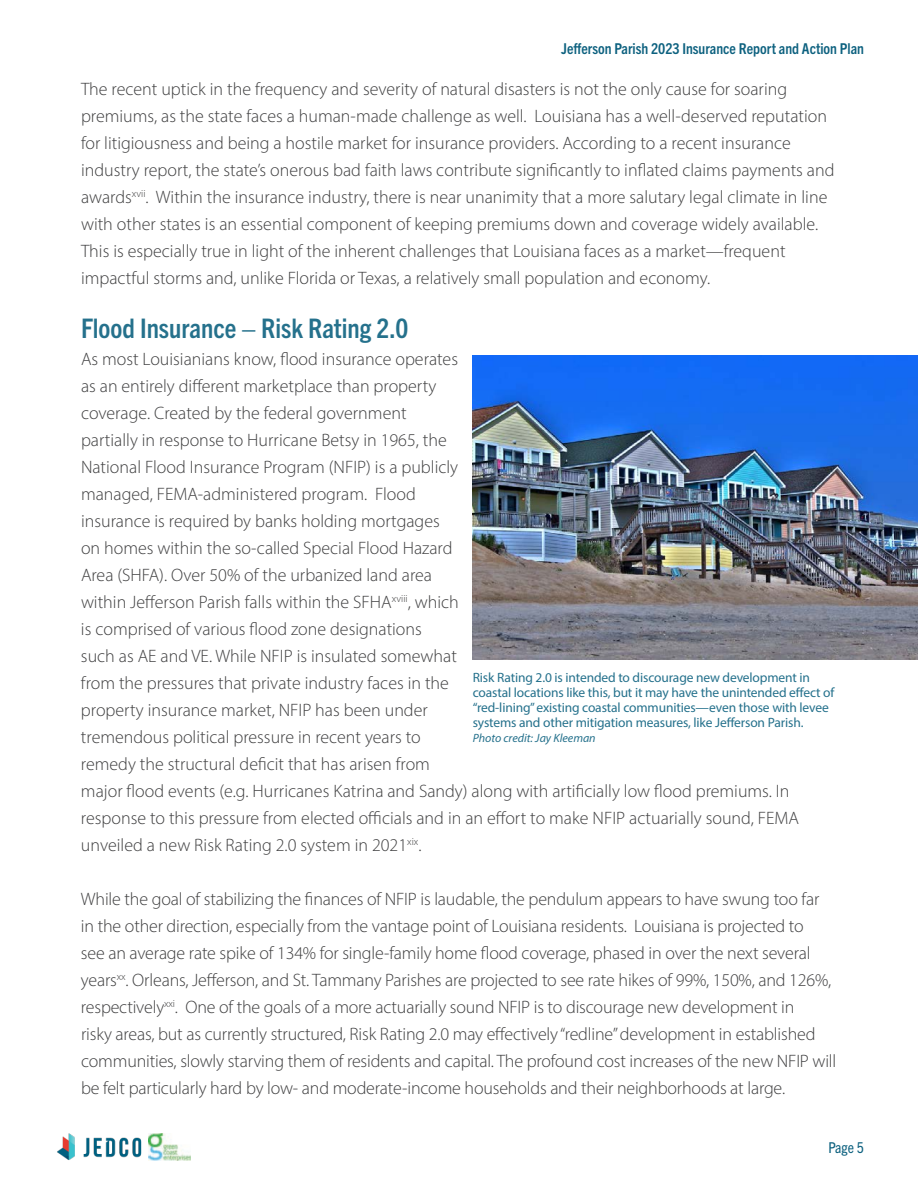
<style>
.page{position:relative;width:918px;height:1188px;background:#fff}
.page>*{position:absolute;margin:0;border:0;box-sizing:border-box;transform-origin:0 0}
.t1{font:700 condensed 27px "Trade Gothic Next LT Pro";color:#25718c}
.t2{font:300 18px/27px "Myriad Pro";color:#3e3e3f}
.t3{font:700 condensed 15px "Trade Gothic Next LT Pro";color:#0d617f}
.t4{font:condensed 15px "Trade Gothic Next LT Pro";color:#0d617f}
.t5{font:13.5px/15px "Myriad Pro";letter-spacing:-.01em;color:#25718c}
.t6{font:italic 12px "Myriad Pro";color:#25718c}
</style>
<div class="page">
<img style="left:57px;top:1134px;width:85px;height:26px">
<img style="left:149px;top:1134px;width:41px;height:27px">
<img style="left:473px;top:355px;width:445px;height:304px">
<p class="t3" style="left:561px;top:38px;width:304px">Jefferson Parish 2023 Insurance Report and Action Plan</p>
<p class="t2" style="left:81px;top:75px;width:755px">The recent uptick in the frequency and severity of natural disasters is not the only cause for soaring premiums, as the state faces a human-made challenge as well. Louisiana has a well-deserved reputation for litigiousness and being a hostile market for insurance providers. According to a recent insurance industry report, the state’s onerous bad faith laws contribute significantly to inflated claims payments and awards<sup>xvii</sup>. Within the insurance industry, there is near unanimity that a more salutary legal climate in line with other states is an essential component of keeping premiums down and coverage widely available.<br>This is especially true in light of the inherent challenges that Louisiana faces as a market—frequent impactful storms and, unlike Florida or Texas, a relatively small population and economy.</p>
<p class="t1" style="left:81px;top:309px;width:329px">Flood Insurance – Risk Rating 2.0</p>
<p class="t2" style="left:81px;top:345px;width:719px">As most Louisianians know, flood insurance operates<br>as an entirely different marketplace than property<br>coverage. Created by the federal government<br>partially in response to Hurricane Betsy in 1965, the<br>National Flood Insurance Program (NFIP) is a publicly<br>managed, FEMA-administered program. Flood<br>insurance is required by banks holding mortgages<br>on homes within the so-called Special Flood Hazard<br>Area (SHFA). Over 50% of the urbanized land area<br>within Jefferson Parish falls within the SFHA<sup>xviii</sup>, which<br>is comprised of various flood zone designations<br>such as AE and VE. While NFIP is insulated somewhat<br>from the pressures that private industry faces in the<br>property insurance market, NFIP has been under<br>tremendous political pressure in recent years to<br>remedy the structural deficit that has arisen from<br>major flood events (e.g. Hurricanes Katrina and Sandy) along with artificially low flood premiums. In response to this pressure from elected officials and in an effort to make NFIP actuarially sound, FEMA unveiled a new Risk Rating 2.0 system in 2021<sup>xix</sup>.</p>
<p class="t2" style="left:81px;top:885px;width:757px">While the goal of stabilizing the finances of NFIP is laudable, the pendulum appears to have swung too far in the other direction, especially from the vantage point of Louisiana residents. Louisiana is projected to<br>see an average rate spike of 134% for single-family home flood coverage, phased in over the next several years<sup>xx</sup>. Orleans, Jefferson, and St. Tammany Parishes are projected to see rate hikes of 99%, 150%, and 126%, respectively<sup>xxi</sup>. One of the goals of a more actuarially sound NFIP is to discourage new development in<br>risky areas, but as currently structured, Risk Rating 2.0 may effectively “redline” development in established communities, slowly starving them of residents and capital. The profound cost increases of the new NFIP will be felt particularly hard by low- and moderate-income households and their neighborhoods at large.</p>
<p class="t5" style="left:473px;top:669px;width:363px">Risk Rating 2.0 is intended to discourage new development in coastal locations like this, but it may have the unintended effect of “red-lining” existing coastal communities—even those with levee systems and other mitigation measures, like Jefferson Parish.</p>
<p class="t6" style="left:473px;top:730px;width:125px">Photo credit: Jay Kleeman</p>
<p class="t4" style="left:828px;top:1138px;width:37px">Page 5</p>
</div>
